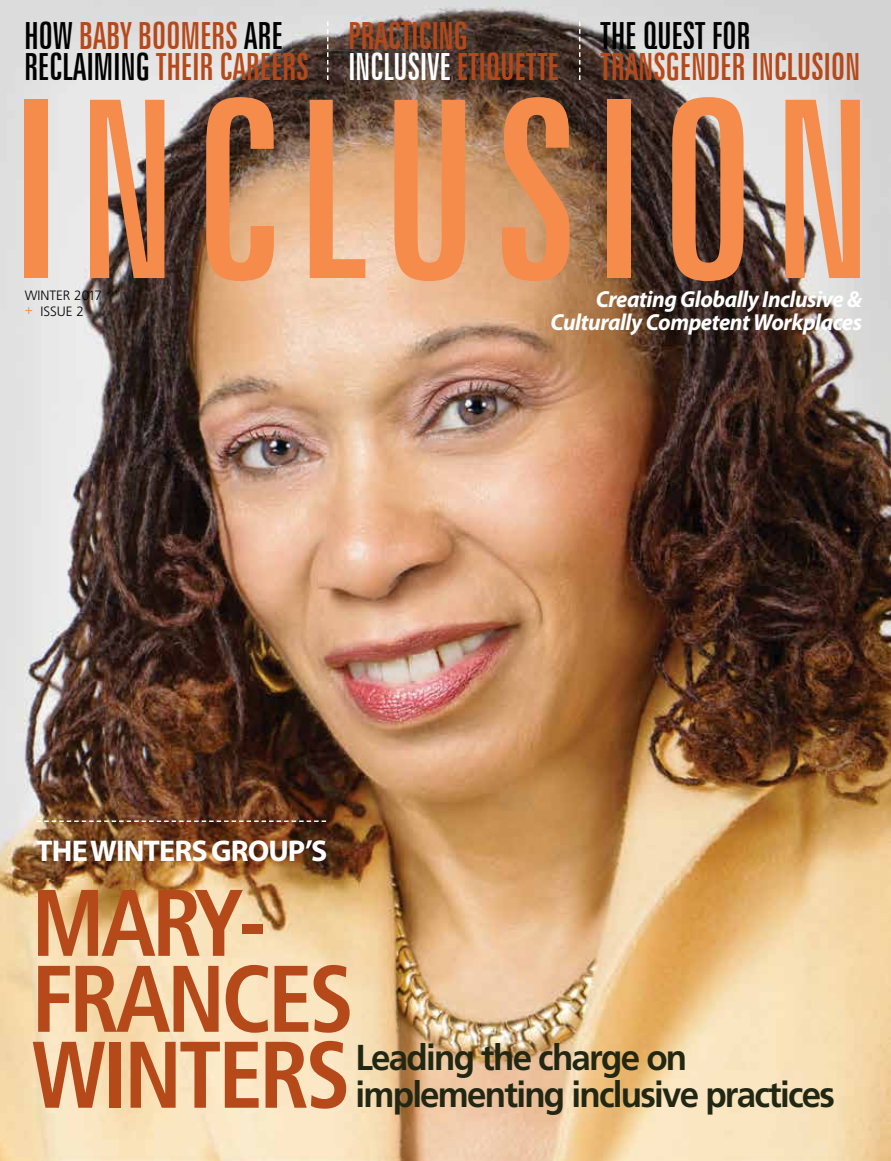
<style>
.page{position:relative;width:891px;height:1161px;background:#fff}
.page>*{position:absolute;margin:0;border:0;box-sizing:border-box;transform-origin:0 0}
.t1{font:extra-condensed 247.5px "Zurich BT";letter-spacing:.065em;color:#f68c4c}
.t2{font:700 condensed 94.5px/75.9px "Frutiger";letter-spacing:-.04em;color:#b6491a;scale:.95 1}
.t3{font:extra-condensed 37.5px/31.5px "Zurich BT";letter-spacing:-.01em;color:#b6491a}
.t4{font:extra-condensed 37.5px "Zurich BT";letter-spacing:-.01em;color:#000}
.t5{font:700 36px/37.5px "Frutiger";letter-spacing:-.05em;color:#222713}
.t6{font:700 30.15px "Myriad Pro";letter-spacing:-.03em;color:#fff}
.t7{font:italic 700 23.25px/23.2px "Myriad Pro";letter-spacing:-.02em;color:#fff;text-align:right}
.t8{font:300 13.5px/16.2px "Frutiger";color:#000}
.s1{color:#000}
.s2{color:#fff}
.s3{color:#f68c4c}
</style>
<div class="page">
<img style="left:0;top:0;width:891px;height:1161px">
<svg style="left:327px;top:21px;width:1px;height:59px"></svg>
<svg style="left:579px;top:21px;width:1px;height:59px"></svg>
<svg style="left:37px;top:820px;width:289px;height:2px"></svg>
<p class="t3" style="left:24px;top:20px;width:286px"><span class="s1">HOW</span> BABY BOOMERS <span class="s1">ARE<br>RECLAIMING</span> THEIR CAREERS</p>
<p class="t4" style="left:600px;top:14px;width:152px">THE QUEST FOR</p>
<p class="t3" style="left:348px;top:20px;width:213px">PRACTICING<br><span class="s2">INCLUSIVE</span> ETIQUETTE</p>
<p class="t3" style="left:600px;top:52px;width:262px">TRANSGENDER INCLUSION</p>
<h1 class="t1" style="left:10px;top:50px;width:864px">INCLUSION</h1>
<p class="t8" style="left:25px;top:287px;width:79px">WINTER 2017 <span class="s3">+</span> ISSUE 2</p>
<p class="t7" style="left:551px;top:287px;width:313px">Creating Globally Inclusive &amp;<br>Culturally Competent Workplaces</p>
<p class="t6" style="left:36px;top:831px;width:293px">THE WINTERS GROUP’S</p>
<h2 class="t2" style="left:32px;top:885px;width:341px">MARY-<br>FRANCES<br>WINTERS</h2>
<p class="t5" style="left:356px;top:1038px;width:481px">Leading the charge on implementing inclusive practices</p>
</div>
